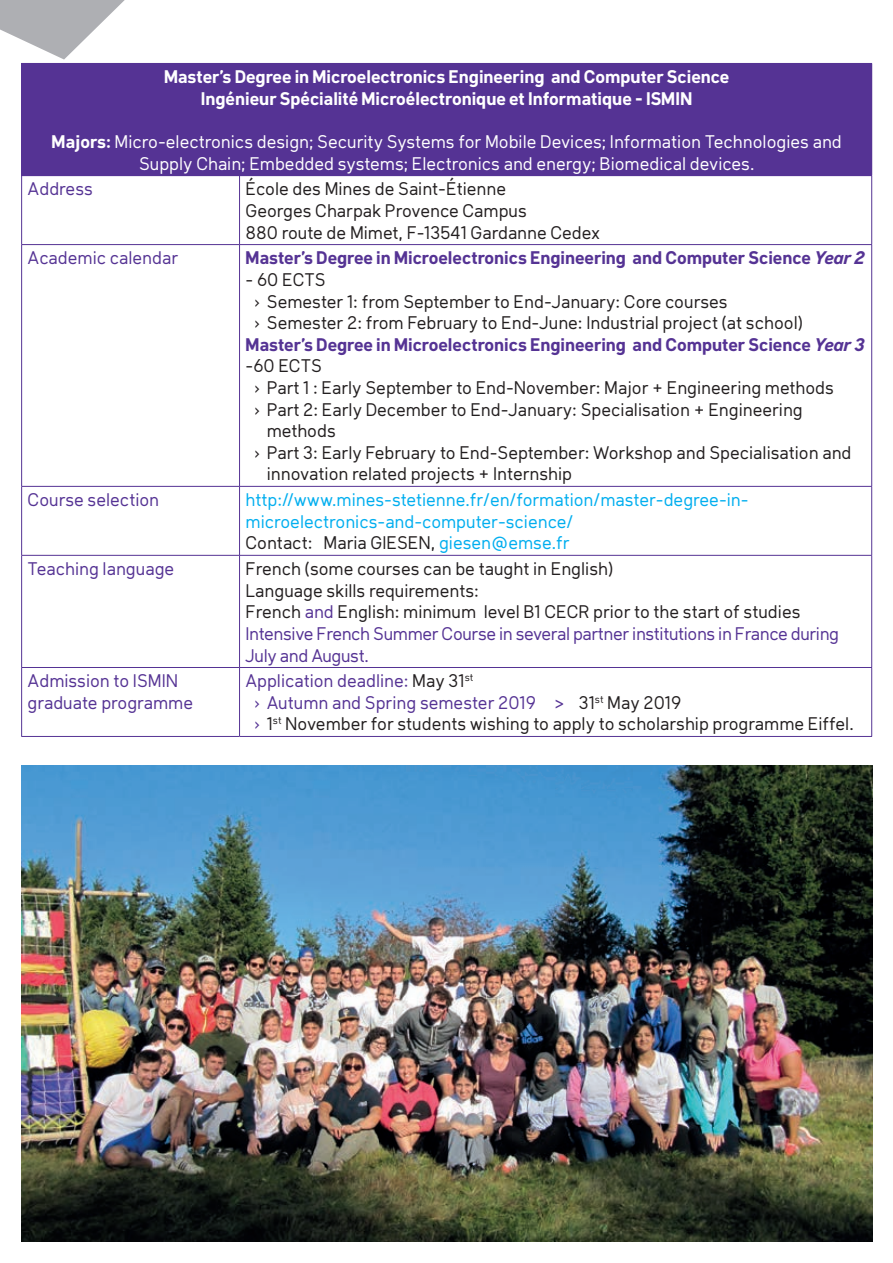
<style>
.page{position:relative;width:893px;height:1263px;background:#fff}
.page>*{position:absolute;margin:0;border:0;box-sizing:border-box;transform-origin:0 0}
.t1{font:18px/21.6px "Klima";color:#231f20}
.t2{font:18px/21.6px "Klima";color:#fff;text-align:center}
.t3{font:700 18px "Klima";color:#553394}
.t4{font:18px/21.6px "Klima";color:#00aeef}
.t5{font:700 18px/21.6px "Klima";color:#fff;text-align:center}
.t6{font:18px/21.6px "Klima";color:#553394}
.s1{font-weight:700}
.s2{font-style:italic}
.s3{font-family:"DIN"}
.s4{color:#231f20}
.s5{color:#553394}
.s6{font-family:"DIN";color:#553394}
</style>
<div class="page">
<div style="left:22px;top:63px;width:850px;height:113px;background:#553394"></div>
<hr style="left:21px;top:175px;width:219px;height:1px;background:#553394">
<hr style="left:21px;top:176px;width:1px;height:68px;background:#553394">
<hr style="left:871px;top:176px;width:1px;height:68px;background:#553394">
<hr style="left:21px;top:244px;width:218px;height:1px;background:#553394">
<hr style="left:21px;top:245px;width:1px;height:241px;background:#553394">
<hr style="left:240px;top:244px;width:632px;height:1px;background:#553394">
<hr style="left:871px;top:245px;width:1px;height:241px;background:#553394">
<hr style="left:21px;top:486px;width:218px;height:1px;background:#553394">
<hr style="left:21px;top:487px;width:1px;height:68px;background:#553394">
<hr style="left:240px;top:486px;width:632px;height:1px;background:#553394">
<hr style="left:871px;top:487px;width:1px;height:68px;background:#553394">
<hr style="left:21px;top:555px;width:218px;height:1px;background:#553394">
<hr style="left:21px;top:556px;width:1px;height:111px;background:#553394">
<hr style="left:240px;top:555px;width:632px;height:1px;background:#553394">
<hr style="left:871px;top:556px;width:1px;height:111px;background:#553394">
<hr style="left:21px;top:667px;width:218px;height:1px;background:#553394">
<hr style="left:21px;top:668px;width:1px;height:68px;background:#553394">
<hr style="left:240px;top:667px;width:632px;height:1px;background:#553394">
<hr style="left:871px;top:668px;width:1px;height:68px;background:#553394">
<hr style="left:21px;top:736px;width:219px;height:1px;background:#553394">
<hr style="left:240px;top:736px;width:632px;height:1px;background:#553394">
<hr style="left:239px;top:176px;width:1px;height:69px;background:#553394">
<hr style="left:239px;top:245px;width:1px;height:241px;background:#553394">
<hr style="left:239px;top:486px;width:1px;height:69px;background:#553394">
<hr style="left:239px;top:555px;width:1px;height:112px;background:#553394">
<hr style="left:239px;top:667px;width:1px;height:69px;background:#553394">
<hr style="left:21px;top:63px;width:219px;height:1px;background:#553394">
<hr style="left:21px;top:64px;width:1px;height:111px;background:#553394">
<svg style="left:0;top:0;width:125px;height:60px"></svg>
<img style="left:21px;top:765px;width:851px;height:477px">
<p class="t5" style="left:164px;top:65px;width:567px">Master’s Degree in Microelectronics Engineering and Computer Science<br>Ingénieur Spécialité Microélectronique et Informatique - ISMIN</p>
<p class="t2" style="left:52px;top:130px;width:792px"><span class="s1">Majors:</span> Micro-electronics design; Security Systems for Mobile Devices; Information Technologies and<br>Supply Chain; Embedded systems; Electronics and energy; Biomedical devices.</p>
<p class="t6" style="left:28px;top:177px;width:67px">Address</p>
<p class="t1" style="left:246px;top:177px;width:356px">École des Mines de Saint-Étienne<br>Georges Charpak Provence Campus<br>880 route de Mimet, F-13541 Gardanne Cedex</p>
<p class="t6" style="left:28px;top:246px;width:152px">Academic calendar</p>
<p class="t3" style="left:246px;top:244px;width:620px">Master’s Degree in Microelectronics Engineering and Computer Science <span class="s2">Year 2</span></p>
<p class="t1" style="left:246px;top:268px;width:82px">- 60 ECTS</p>
<p class="t1" style="left:254px;top:289px;width:475px"><span class="s3">›</span> Semester 1: from September to End-January: Core courses</p>
<p class="t1" style="left:254px;top:311px;width:550px"><span class="s3">›</span> Semester 2: from February to End-June: Industrial project (at school)</p>
<p class="t3" style="left:246px;top:331px;width:621px">Master’s Degree in Microelectronics Engineering and Computer Science <span class="s2">Year 3</span></p>
<p class="t1" style="left:246px;top:354px;width:78px">-60 ECTS</p>
<p class="t1" style="left:254px;top:376px;width:581px"><span class="s3">›</span> Part 1 : Early September to End-November: Major + Engineering methods</p>
<p class="t1" style="left:254px;top:397px;width:550px"><span class="s3">›</span> Part 2: Early December to End-January: Specialisation + Engineering</p>
<p class="t1" style="left:267px;top:419px;width:71px">methods</p>
<p class="t1" style="left:254px;top:441px;width:599px"><span class="s3">›</span> Part 3: Early February to End-September: Workshop and Specialisation and</p>
<p class="t1" style="left:267px;top:462px;width:307px">innovation related projects + Internship</p>
<p class="t6" style="left:28px;top:488px;width:133px">Course selection</p>
<p class="t4" style="left:246px;top:488px;width:505px">http://www.mines-stetienne.fr/en/formation/master-degree-in&shy;microelectronics-and-computer-science/<br><span class="s4">Contact: Maria GIESEN,</span> giesen@emse.fr</p>
<p class="t6" style="left:28px;top:557px;width:148px">Teaching language</p>
<p class="t1" style="left:246px;top:557px;width:595px">French (some courses can be taught in English)<br>Language skills requirements:<br>French <span class="s5">and</span> English: minimum level B1 CECR prior to the start of studies <span class="s5">Intensive French Summer Course in several partner institutions in France during July and August.</span></p>
<p class="t6" style="left:28px;top:669px;width:167px">Admission to ISMIN graduate programme</p>
<p class="t1" style="left:254px;top:669px;width:601px;text-indent:-8px"><span class="s5">Application deadline:</span> May 31<sup>st<br></sup><span class="s6">›</span> <span class="s5">Autumn and Spring semester 2019 &gt;</span> 31<sup>st</sup> May 2019<br><span class="s6">›</span> 1<sup>st</sup> November for students wishing to apply to scholarship programme Eiffel.</p>
</div>
